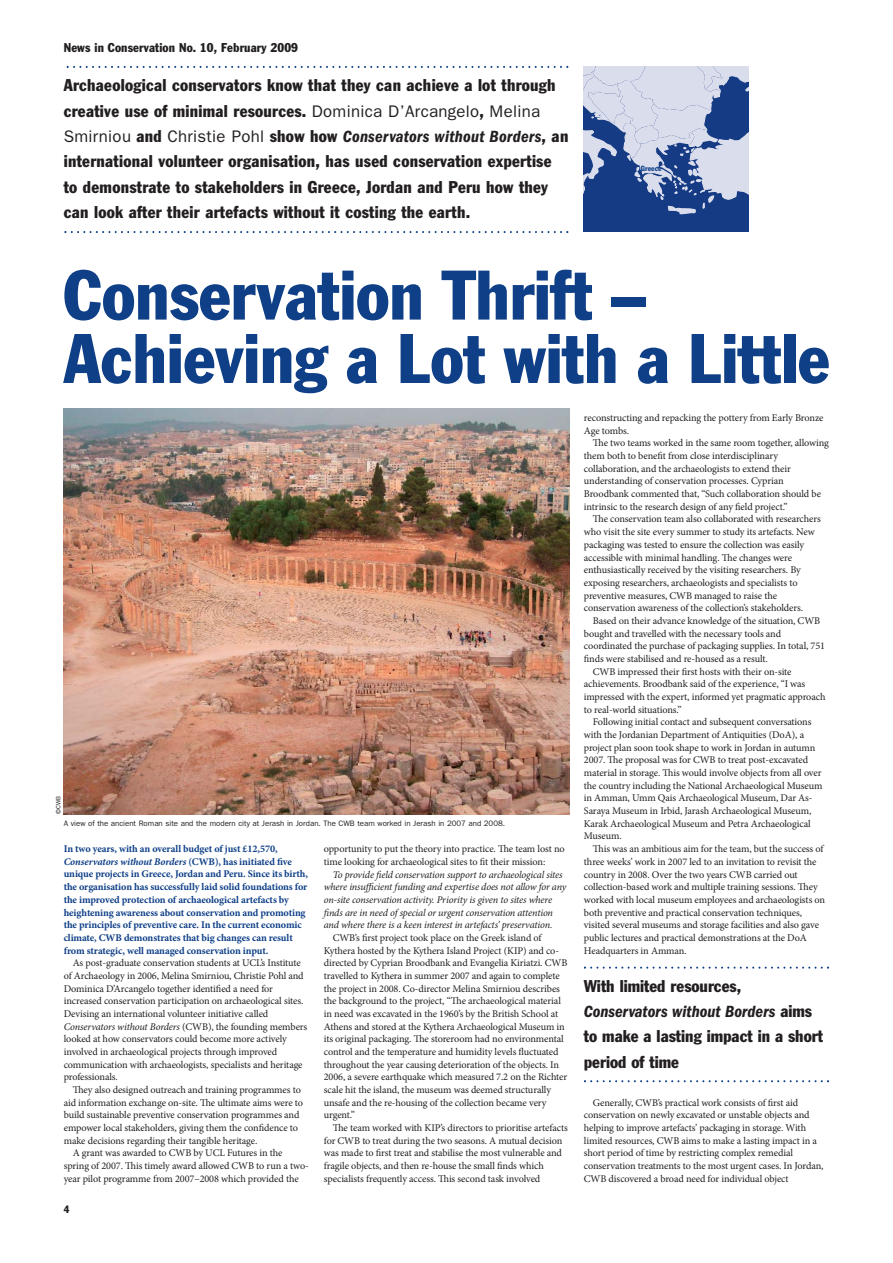
<style>
.page{position:relative;width:893px;height:1263px;background:#fff}
.page>*{position:absolute;margin:0;border:0;box-sizing:border-box;transform-origin:0 0}
.t1{font:condensed 68.7px/63.4px "Franklin Gothic LT";color:#0e3f87}
.t2{font:condensed 16.8px/25.3px "Franklin Gothic LT";letter-spacing:.015em;color:#231f20}
.t3{font:italic 600 condensed 16.8px "Franklin Gothic";letter-spacing:.015em;color:#231f20}
.t4{font:condensed 12.6px "Franklin Gothic LT";letter-spacing:.01em;color:#231f20}
.t5{font:condensed 10.5px "Franklin Gothic LT";color:#231f20}
.t6{font:10.2px/12.8px "Minion Pro";letter-spacing:-.01em;color:#231f20}
.t7{font:700 10.2px/12.8px "Minion Pro";letter-spacing:-.01em;color:#0e3f87}
.t8{font:italic 10.2px/12.8px "Minion Pro";letter-spacing:-.015em;color:#231f20}
.t9{font:7.8px "Franklin Gothic";color:#231f20}
.t10{font:condensed 7.35px "Franklin Gothic LT";letter-spacing:.01em;color:#0e3f87}
.t11{font:6.3px "Franklin Gothic";color:#231f20}
.s1{font-family:"Franklin Gothic";font-stretch:normal}
.s2{font-weight:400;font-style:normal;font-stretch:normal}
.s3{font-family:"Franklin Gothic LT";font-weight:400;font-style:normal}
.s4{font-style:italic}
</style>
<div class="page">
<svg style="left:64px;top:231px;width:504px;height:2px"></svg>
<svg style="left:67px;top:66px;width:501px;height:2px"></svg>
<svg style="left:584px;top:66px;width:164px;height:165px;background:#7e91bb"></svg>
<svg style="left:584px;top:967px;width:245px;height:2px"></svg>
<svg style="left:584px;top:1080px;width:245px;height:2px"></svg>
<img style="left:64px;top:408px;width:505px;height:406px">
<p class="t4" style="left:64px;top:43px;width:236px">News in Conservation No. 10, February 2009</p>
<h2 class="t2" style="left:64px;top:74px;width:493px">Archaeological conservators know that they can achieve a lot through creative use of minimal resources. <span class="s1">Dominica D’Arcangelo</span>, <span class="s1">Melina</span></h2>
<h2 class="t3" style="left:64px;top:131px;width:506px"><span class="s2">Smirniou</span> <span class="s3">and</span> <span class="s2">Christie Pohl</span> <span class="s3">show how</span> Conservators without Borders<span class="s3">, an</span></h2>
<h2 class="t2" style="left:64px;top:150px;width:489px">international volunteer organisation, has used conservation expertise to demonstrate to stakeholders in Greece, Jordan and Peru how they can look after their artefacts without it costing the earth.</h2>
<p class="t10" style="left:641px;top:165px;width:22px">Greece</p>
<h1 class="t1" style="left:64px;top:269px;width:767px">Conservation Thrift –<br>Achieving a Lot with a Little</h1>
<p class="t11" style="left:56px;top:814px;width:19px;rotate:-90deg">©CWB</p>
<p class="t9" style="left:64px;top:820px;width:443px">A view of the ancient Roman site and the modern city at Jerash in Jordan. The CWB team worked in Jerash in 2007 and 2008.</p>
<p class="t7" style="left:64px;top:843px;width:246px">In two years, with an overall budget of just £12,570, <span class="s4">Conservators without Borders</span> (CWB), has initiated five unique projects in Greece, Jordan and Peru. Since its birth, the organisation has successfully laid solid foundations for the improved protection of archaeological artefacts by heightening awareness about conservation and promoting the principles of preventive care. In the current economic climate, CWB demonstrates that big changes can result from strategic, well managed conservation input.</p>
<p class="t6" style="left:64px;top:958px;width:245px;text-indent:9px">As post-graduate conservation students at UCL’s Institute of Archaeology in 2006, Melina Smirniou, Christie Pohl and Dominica D’Arcangelo together identified a need for increased conservation participation on archaeological sites.<br>Devising an international volunteer initiative called <span class="s4">Conservators without Borders</span> (CWB), the founding members looked at how conservators could become more actively involved in archaeological projects through improved communication with archaeologists, specialists and heritage professionals.</p>
<p class="t6" style="left:73px;top:1084px;width:230px">They also designed outreach and training programmes to</p>
<p class="t6" style="left:64px;top:1097px;width:241px">aid information exchange on-site. The ultimate aims were to</p>
<p class="t6" style="left:64px;top:1110px;width:237px">build sustainable preventive conservation programmes and</p>
<p class="t6" style="left:64px;top:1122px;width:236px">empower local stakeholders, giving them the confidence to</p>
<p class="t6" style="left:64px;top:1135px;width:195px">make decisions regarding their tangible heritage.</p>
<p class="t6" style="left:73px;top:1148px;width:211px">A grant was awarded to CWB by UCL Futures in the</p>
<p class="t6" style="left:64px;top:1160px;width:246px">spring of 2007. This timely award allowed CWB to run a two-</p>
<p class="t6" style="left:64px;top:1173px;width:236px">year pilot programme from 2007–2008 which provided the</p>
<p class="t5" style="left:64px;top:1206px;width:7px">4</p>
<p class="t6" style="left:324px;top:843px;width:242px">opportunity to put the theory into practice. The team lost no time looking for archaeological sites to fit their mission:</p>
<p class="t8" style="left:324px;top:869px;width:244px;text-indent:9px">To provide field conservation support to archaeological sites where insufficient funding and expertise does not allow for any on-site conservation activity. Priority is given to sites where finds are in need of special or urgent conservation attention and where there is a keen interest in artefacts’ preservation.</p>
<p class="t6" style="left:324px;top:932px;width:245px;text-indent:9px">CWB’s first project took place on the Greek island of Kythera hosted by the Kythera Island Project (KIP) and co&shy;directed by Cyprian Broodbank and Evangelia Kiriatzi. CWB travelled to Kythera in summer 2007 and again to complete the project in 2008. Co-director Melina Smirniou describes the background to the project, “The archaeological material in need was excavated in the 1960’s by the British School at Athens and stored at the Kythera Archaeological Museum in its original packaging. The storeroom had no environmental control and the temperature and humidity levels fluctuated throughout the year causing deterioration of the objects. In 2006, a severe earthquake which measured 7.2 on the Richter scale hit the island, the museum was deemed structurally unsafe and the re-housing of the collection became very urgent.”</p>
<p class="t6" style="left:324px;top:1122px;width:245px;text-indent:9px">The team worked with KIP’s directors to prioritise artefacts for CWB to treat during the two seasons. A mutual decision was made to first treat and stabilise the most vulnerable and fragile objects, and then re-house the small finds which specialists frequently access. This second task involved</p>
<p class="t6" style="left:584px;top:412px;width:241px">reconstructing and repacking the pottery from Early Bronze<br>Age tombs.</p>
<p class="t6" style="left:584px;top:438px;width:247px;text-indent:9px">The two teams worked in the same room together, allowing them both to benefit from close interdisciplinary collaboration, and the archaeologists to extend their understanding of conservation processes. Cyprian Broodbank commented that, “Such collaboration should be intrinsic to the research design of any field project.”</p>
<p class="t6" style="left:584px;top:514px;width:238px;text-indent:9px">The conservation team also collaborated with researchers who visit the site every summer to study its artefacts. New packaging was tested to ensure the collection was easily accessible with minimal handling. The changes were enthusiastically received by the visiting researchers. By exposing researchers, archaeologists and specialists to preventive measures, CWB managed to raise the conservation awareness of the collection’s stakeholders.</p>
<p class="t6" style="left:593px;top:615px;width:229px">Based on their advance knowledge of the situation, CWB</p>
<p class="t6" style="left:584px;top:628px;width:199px">bought and travelled with the necessary tools and</p>
<p class="t6" style="left:584px;top:641px;width:243px">coordinated the purchase of packaging supplies. In total, 751</p>
<p class="t6" style="left:584px;top:653px;width:185px">finds were stabilised and re-housed as a result.</p>
<p class="t6" style="left:593px;top:666px;width:200px">CWB impressed their first hosts with their on-site</p>
<p class="t6" style="left:584px;top:679px;width:223px">achievements. Broodbank said of the experience, “I was</p>
<p class="t6" style="left:584px;top:691px;width:243px">impressed with the expert, informed yet pragmatic approach</p>
<p class="t6" style="left:584px;top:704px;width:99px">to real-world situations.”</p>
<p class="t6" style="left:593px;top:717px;width:220px">Following initial contact and subsequent conversations</p>
<p class="t6" style="left:584px;top:729px;width:222px">with the Jordanian Department of Antiquities (DoA), a</p>
<p class="t6" style="left:584px;top:742px;width:233px">project plan soon took shape to work in Jordan in autumn</p>
<p class="t6" style="left:584px;top:755px;width:226px">2007. The proposal was for CWB to treat post-excavated</p>
<p class="t6" style="left:584px;top:767px;width:239px">material in storage. This would involve objects from all over</p>
<p class="t6" style="left:584px;top:780px;width:240px">the country including the National Archaeological Museum</p>
<p class="t6" style="left:584px;top:793px;width:230px">in Amman, Umm Qais Archaeological Museum, Dar As-</p>
<p class="t6" style="left:584px;top:805px;width:229px">Saraya Museum in Irbid, Jarash Archaeological Museum,</p>
<p class="t6" style="left:584px;top:818px;width:228px">Karak Archaeological Museum and Petra Archaeological</p>
<p class="t6" style="left:584px;top:831px;width:39px">Museum.</p>
<p class="t6" style="left:593px;top:843px;width:232px">This was an ambitious aim for the team, but the success of</p>
<p class="t6" style="left:584px;top:856px;width:234px">three weeks’ work in 2007 led to an invitation to revisit the</p>
<p class="t6" style="left:584px;top:869px;width:215px">country in 2008. Over the two years CWB carried out</p>
<p class="t6" style="left:584px;top:882px;width:235px">collection-based work and multiple training sessions. They</p>
<p class="t6" style="left:584px;top:894px;width:243px">worked with local museum employees and archaeologists on</p>
<p class="t6" style="left:584px;top:907px;width:220px">both preventive and practical conservation techniques,</p>
<p class="t6" style="left:584px;top:920px;width:236px">visited several museums and storage facilities and also gave</p>
<p class="t6" style="left:584px;top:932px;width:224px">public lectures and practical demonstrations at the DoA</p>
<p class="t6" style="left:584px;top:945px;width:104px">Headquarters in Amman.</p>
<h2 class="t2" style="left:584px;top:974px;width:159px">With limited resources,</h2>
<h2 class="t3" style="left:584px;top:1006px;width:230px">Conservators without Borders <span class="s3">aims</span></h2>
<h2 class="t2" style="left:584px;top:1025px;width:240px">to make a lasting impact in a short period of time</h2>
<p class="t6" style="left:584px;top:1097px;width:241px;text-indent:9px">Generally, CWB’s practical work consists of first aid conservation on newly excavated or unstable objects and helping to improve artefacts’ packaging in storage. With limited resources, CWB aims to make a lasting impact in a short period of time by restricting complex remedial conservation treatments to the most urgent cases. In Jordan, CWB discovered a broad need for individual object</p>
</div>
